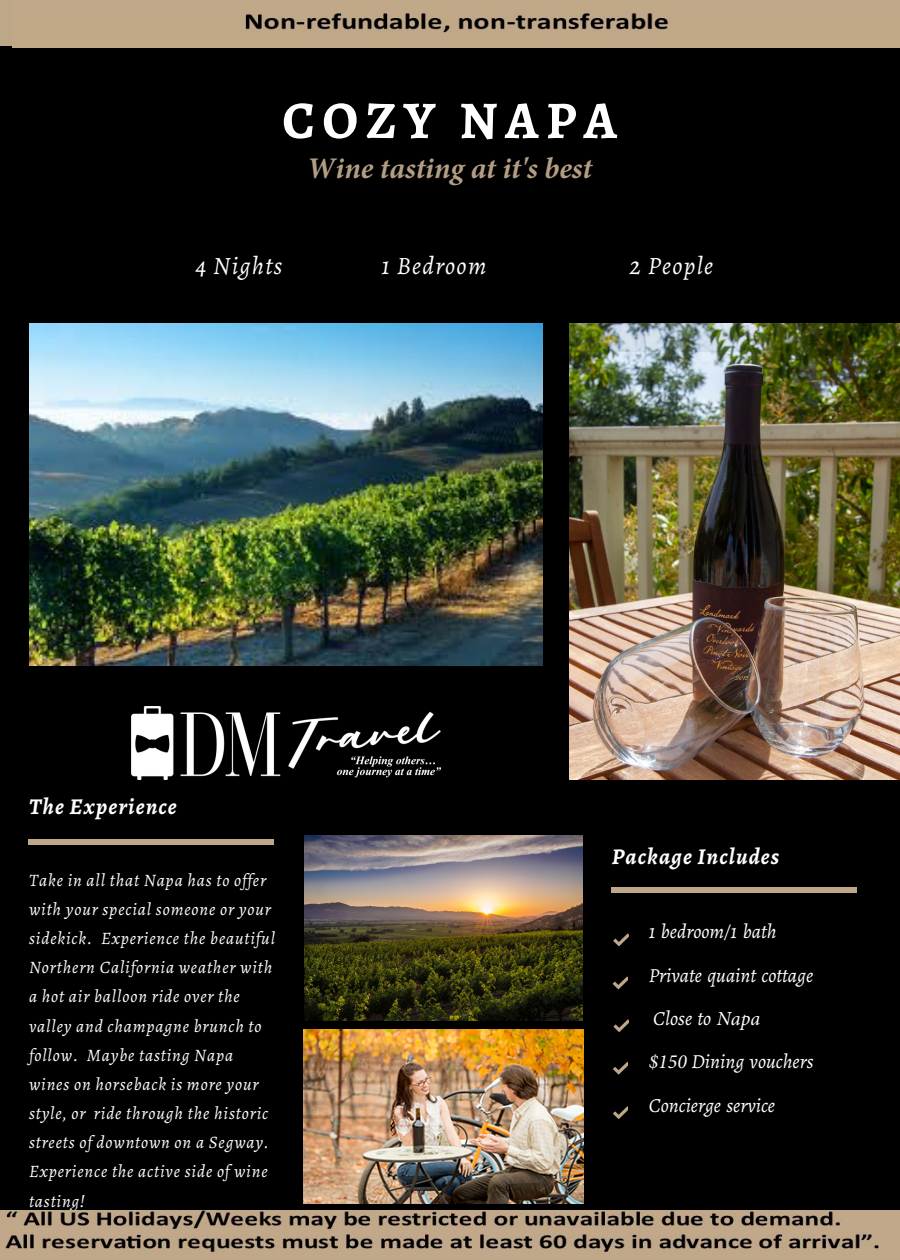
<style>
.page{position:relative;width:900px;height:1260px;background:#000}
.page>*{position:absolute;margin:0;border:0;box-sizing:border-box;transform-origin:0 0}
.t1{font:700 53px "Alegreya";color:#fff}
.t2{font:italic 700 30px "Minion Pro";color:#b29e84}
.t3{font:italic 25px "Alegreya";letter-spacing:.05em;color:#fff}
.t4{font:italic 700 22.75px "Alegreya";letter-spacing:.05em;color:#fff}
.t5{font:italic 20px/43.2px "Alegreya";color:#fff}
.t6{font:italic 17.5px/29.2px "Alegreya";letter-spacing:.05em;color:#fff}
.s1{font-family:"Minion Pro"}
</style>
<div class="page">
<img style="left:305px;top:836px;width:278px;height:185px">
<img style="left:569px;top:351px;width:330px;height:428px">
<img style="left:29px;top:323px;width:871px;height:28px">
<svg style="left:613px;top:933px;width:15px;height:13px"></svg>
<svg style="left:613px;top:976px;width:15px;height:13px"></svg>
<svg style="left:614px;top:1019px;width:15px;height:13px"></svg>
<svg style="left:613px;top:1062px;width:15px;height:13px"></svg>
<svg style="left:613px;top:1106px;width:15px;height:13px"></svg>
<div style="left:28px;top:839px;width:245px;height:6px;background:#bda789"></div>
<div style="left:612px;top:887px;width:245px;height:5px;background:#bda789"></div>
<div style="left:0;top:1210px;width:900px;height:50px;background:#bda789"></div>
<div style="left:0;top:0;width:900px;height:46px;background:#bda789"></div>
<img style="left:29px;top:324px;width:514px;height:341px">
<img style="left:131px;top:706px;width:310px;height:73px">
<img style="left:304px;top:1029px;width:280px;height:174px">
<img style="left:13px;top:13px;width:887px;height:34px">
<img style="left:4px;top:1210px;width:875px;height:44px">
<p class="t1" style="left:282px;top:84px;width:336px">C O Z Y N A P A</p>
<p class="t2" style="left:307px;top:147px;width:287px">Wine tasting at it's best</p>
<p class="t3" style="left:196px;top:249px;width:88px">4 Nights</p>
<p class="t3" style="left:382px;top:249px;width:106px">1 Bedroom</p>
<p class="t3" style="left:630px;top:249px;width:85px">2 People</p>
<p class="t4" style="left:29px;top:790px;width:149px">The Experience</p>
<p class="t4" style="left:612px;top:841px;width:169px">Package Includes</p>
<p class="t6" style="left:29px;top:865px;width:248px">Take in all that Napa has to offer with your special someone or your sidekick. Experience the beautiful<br>Northern California weather with a hot air balloon ride over the valley and champagne brunch to follow. Maybe tasting Napa wines on horseback is more your style, or ride through the historic streets of downtown on a Segway.<br>Experience the active side of wine tasting!</p>
<p class="t5" style="left:649px;top:910px;width:166px">1 bedroom/1 bath<br>Private quaint cottage<br>Close to <span class="s1">Napa<br>$150</span> Dining vouchers<br>Concierge service</p>
</div>
